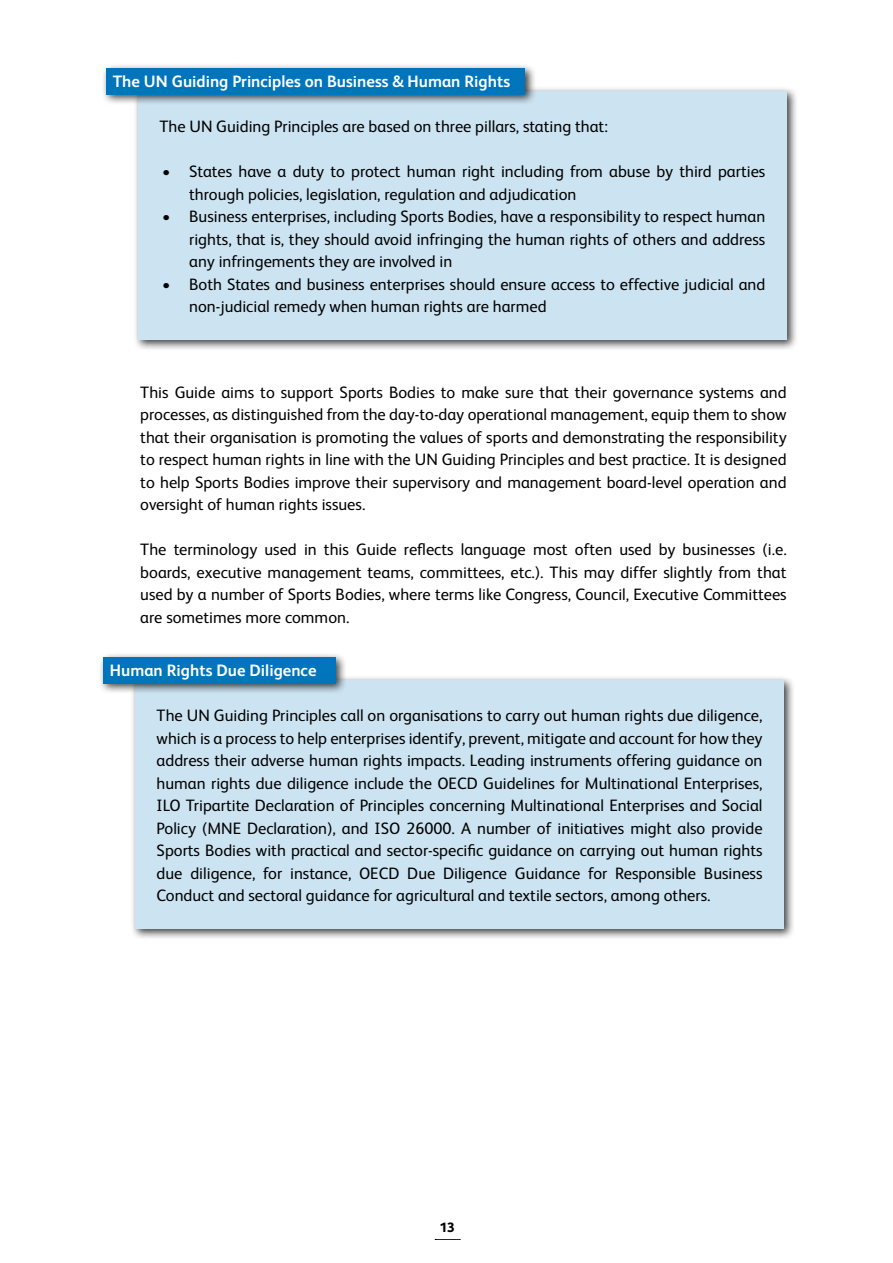
<style>
.page{position:relative;width:893px;height:1263px;background:#fff}
.page>*{position:absolute;margin:0;border:0;box-sizing:border-box;transform-origin:0 0}
.t1{font:16.5px/22.5px "FS Albert";color:#000;text-align:justify}
.t2{font:700 16.5px "FS Albert";color:#fff}
.t3{font:800 13.5px "FS Albert";color:#000}
</style>
<div class="page">
<svg style="left:435px;top:1239px;width:25px;height:1px"></svg>
<div style="left:130px;top:675px;width:665px;height:265px;background:#000;opacity:.75"></div>
<div style="left:135px;top:680px;width:649px;height:249px;background:#cce3f1"></div>
<div style="left:98px;top:652px;width:249px;height:42px;background:#000;opacity:.75"></div>
<div style="left:103px;top:657px;width:233px;height:26px;background:#0075bc"></div>
<div style="left:133px;top:86px;width:665px;height:265px;background:#000;opacity:.75"></div>
<div style="left:138px;top:91px;width:649px;height:249px;background:#cce3f1"></div>
<div style="left:101px;top:63px;width:435px;height:42px;background:#000;opacity:.75"></div>
<div style="left:106px;top:68px;width:419px;height:26px;background:#0075bc"></div>
<p class="t2" style="left:113px;top:70px;width:399px">The UN Guiding Principles on Business &amp; Human Rights</p>
<p class="t1" style="left:159px;top:114px;width:450px">The UN Guiding Principles are based on three pillars, stating that:</p>
<p class="t1" style="left:189px;top:159px;width:578px;text-indent:-27px">• States have a duty to protect human right including from abuse by third parties through policies, legislation, regulation and adjudication</p>
<p class="t1" style="left:189px;top:204px;width:578px;text-indent:-27px">• Business enterprises, including Sports Bodies, have a responsibility to respect human rights, that is, they should avoid infringing the human rights of others and address any infringements they are involved in</p>
<p class="t1" style="left:189px;top:272px;width:578px;text-indent:-27px">• Both States and business enterprises should ensure access to effective judicial and non-judicial remedy when human rights are harmed</p>
<p class="t1" style="left:140px;top:380px;width:648px">This Guide aims to support Sports Bodies to make sure that their governance systems and processes, as distinguished from the day-to-day operational management, equip them to show that their organisation is promoting the values of sports and demonstrating the responsibility to respect human rights in line with the UN Guiding Principles and best practice. It is designed to help Sports Bodies improve their supervisory and management board-level operation and oversight of human rights issues.</p>
<p class="t1" style="left:140px;top:538px;width:648px">The terminology used in this Guide reflects language most often used by businesses (i.e. boards, executive management teams, committees, etc.). This may differ slightly from that used by a number of Sports Bodies, where terms like Congress, Council, Executive Committees are sometimes more common.</p>
<p class="t2" style="left:110px;top:659px;width:208px">Human Rights Due Diligence</p>
<p class="t1" style="left:157px;top:703px;width:607px">The UN Guiding Principles call on organisations to carry out human rights due diligence, which is a process to help enterprises identify, prevent, mitigate and account for how they address their adverse human rights impacts. Leading instruments offering guidance on human rights due diligence include the OECD Guidelines for Multinational Enterprises, ILO Tripartite Declaration of Principles concerning Multinational Enterprises and Social Policy (MNE Declaration), and ISO 26000. A number of initiatives might also provide Sports Bodies with practical and sector-specific guidance on carrying out human rights due diligence, for instance, OECD Due Diligence Guidance for Responsible Business Conduct and sectoral guidance for agricultural and textile sectors, among others.</p>
<p class="t3" style="left:439px;top:1218px;width:17px">13</p>
</div>
